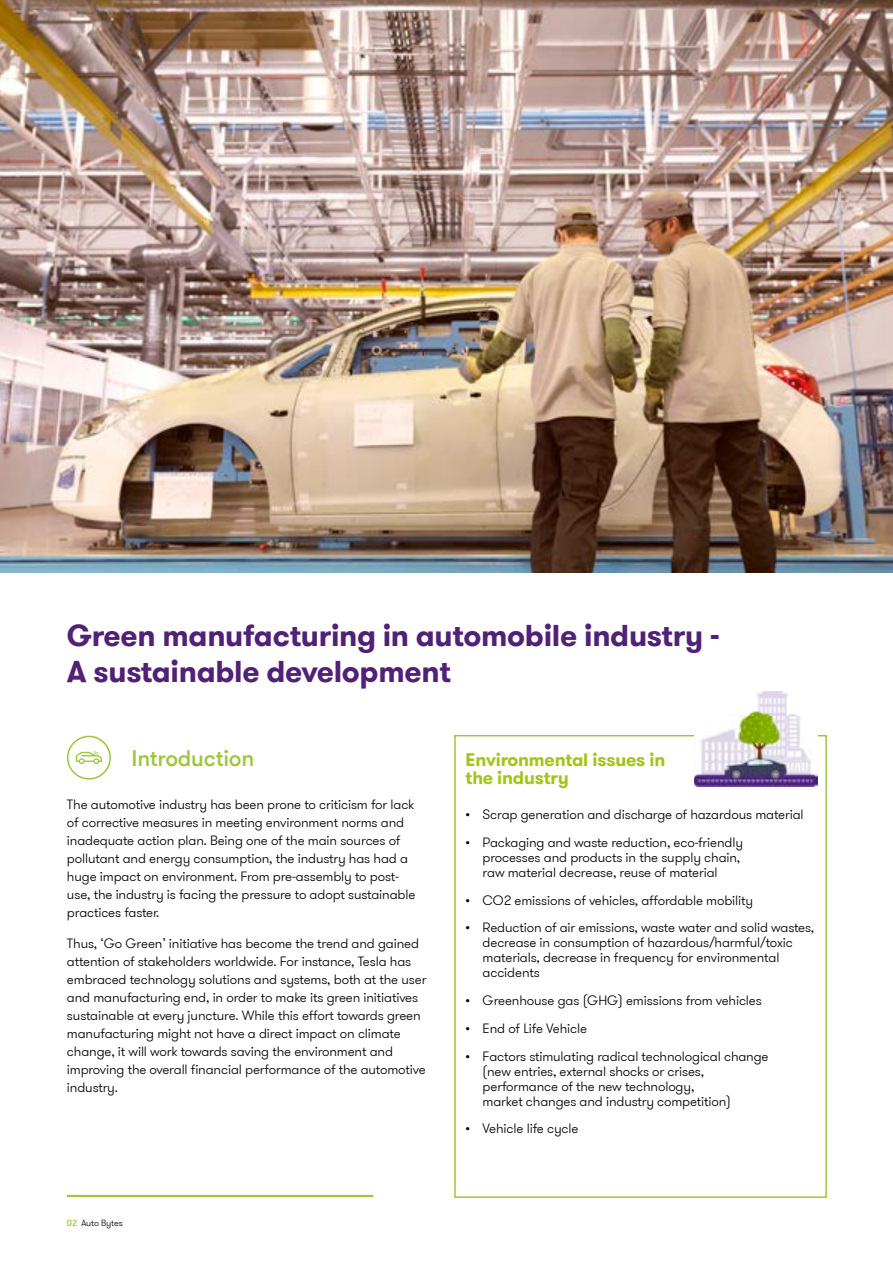
<style>
.page{position:relative;width:893px;height:1263px;background:#fff}
.page>*{position:absolute;margin:0;border:0;box-sizing:border-box;transform-origin:0 0}
.t1{font:700 30px/36px "GT Walsheim Pro";letter-spacing:-.01em;color:#512178}
.t2{font:500 22.5px "GT Walsheim Pro";letter-spacing:-.01em;color:#9fc63b}
.t3{font:700 18px/18px "GT Walsheim Pro";letter-spacing:-.01em;color:#a2c617}
.t4{font:300 13.5px/18px "GT Walsheim Pro";letter-spacing:-.01em;color:#000}
.t5{font:300 9px "GT Walsheim Pro";letter-spacing:-.01em;color:#000}
.s1{font-weight:500;color:#9fc63b}
</style>
<div class="page">
<hr style="left:67px;top:1195px;width:306px;height:2px;background:#9fc63b">
<div style="left:454px;top:735px;width:373px;height:463px;border:2px solid #9fc63b"></div>
<img style="left:695px;top:715px;width:122px;height:72px">
<img style="left:748px;top:691px;width:49px;height:24px">
<img style="left:0;top:0;width:893px;height:572px">
<svg style="left:67px;top:736px;width:44px;height:44px"></svg>
<h1 class="t1" style="left:67px;top:618px;width:654px">Green manufacturing in automobile industry -<br>A sustainable development</h1>
<h2 class="t2" style="left:132px;top:744px;width:124px">Introduction</h2>
<h3 class="t3" style="left:466px;top:750px;width:201px">Environmental issues in the industry</h3>
<p class="t4" style="left:466px;top:806px;width:340px">• Scrap generation and discharge of hazardous material</p>
<p class="t4" style="left:483px;top:835px;width:262px;line-height:15px;text-indent:-17px">• Packaging and waste reduction, eco-friendly processes and products in the supply chain, raw material decrease, reuse of material</p>
<p class="t4" style="left:466px;top:891px;width:289px">• CO2 emissions of vehicles, affordable mobility</p>
<p class="t4" style="left:483px;top:920px;width:333px;line-height:15px;text-indent:-17px">• Reduction of air emissions, waste water and solid wastes, decrease in consumption of hazardous/harmful/toxic materials, decrease in frequency for environmental accidents</p>
<p class="t4" style="left:466px;top:992px;width:298px">• Greenhouse gas (GHG) emissions from vehicles</p>
<p class="t4" style="left:466px;top:1019px;width:123px">• End of Life Vehicle</p>
<p class="t4" style="left:483px;top:1049px;width:287px;line-height:15px;text-indent:-17px">• Factors stimulating radical technological change (new entries, external shocks or crises, performance of the new technology,<br>market changes and industry competition)</p>
<p class="t4" style="left:466px;top:1120px;width:114px">• Vehicle life cycle</p>
<p class="t4" style="left:67px;top:796px;width:350px">The automotive industry has been prone to criticism for lack of corrective measures in meeting environment norms and inadequate action plan. Being one of the main sources of pollutant and energy consumption, the industry has had a huge impact on environment. From pre-assembly to post&shy;use, the industry is facing the pressure to adopt sustainable practices faster.</p>
<p class="t4" style="left:67px;top:934px;width:361px">Thus, ‘Go Green’ initiative has become the trend and gained attention of stakeholders worldwide. For instance, Tesla has embraced technology solutions and systems, both at the user and manufacturing end, in order to make its green initiatives sustainable at every juncture. While this effort towards green manufacturing might not have a direct impact on climate change, it will work towards saving the environment and improving the overall financial performance of the automotive industry.</p>
<p class="t5" style="left:67px;top:1217px;width:57px"><span class="s1">02</span> Auto Bytes</p>
</div>
